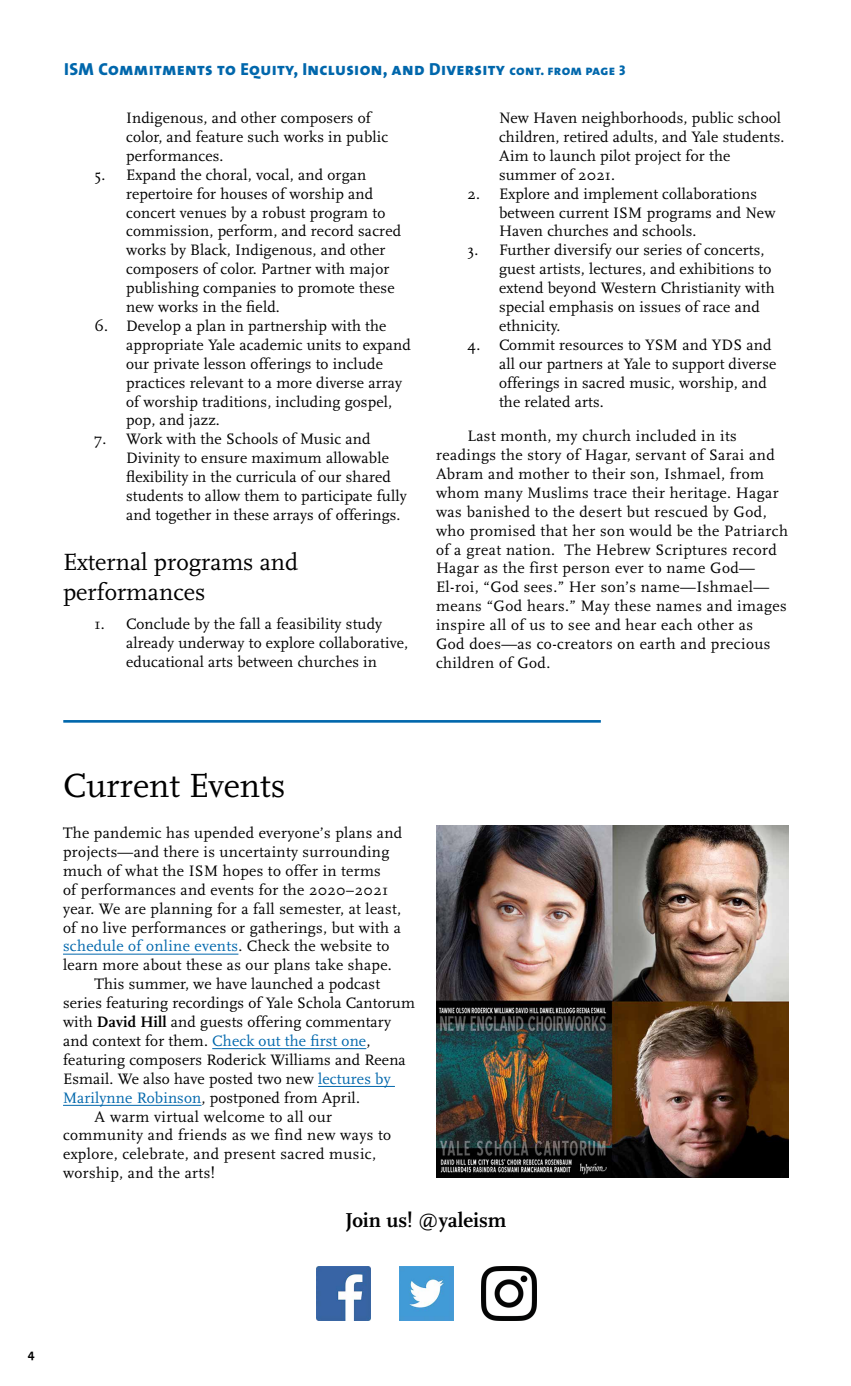
<style>
.page{position:relative;width:851px;height:1386px;background:#fff}
.page>*{position:absolute;margin:0;border:0;box-sizing:border-box;transform-origin:0 0}
.headline_20_pt{font:35px "Scala";color:#000}
.headline_16_pt{font:24.5px/29.4px "Scala";color:#000}
.t1{font:700 21px "Scala";color:#000}
.subhead_small_caps{font:17.5px "The Sans Extra Bold Caps";letter-spacing:.02em;color:#0067ac}
.body_copy{font:15.75px/18.9px "Scala";letter-spacing:.01em;color:#000}
.body_copy-2{font:15.75px/18.9px "Scala";letter-spacing:.03em;color:#000}
.body_copy_first_para{font:15.75px/18.9px "Scala";letter-spacing:.02em;color:#000}
.t2{font:700 12.25px "The Sans";color:#000}
.s1{font-size:14px}
.s2{color:#0067ac}
.s3{font-weight:700}
</style>
<div class="page">
<hr style="left:63px;top:720px;width:537px;height:3px;background:#0067ac">
<hr style="left:63px;top:954px;width:175px;height:1px;background:#0067ac">
<hr style="left:212px;top:1048px;width:154px;height:1px;background:#0067ac">
<hr style="left:318px;top:1086px;width:77px;height:1px;background:#0067ac">
<hr style="left:63px;top:1105px;width:138px;height:1px;background:#0067ac">
<img style="left:436px;top:825px;width:352px;height:352px">
<img style="left:316px;top:1266px;width:55px;height:54px">
<img style="left:399px;top:1266px;width:54px;height:54px">
<img style="left:482px;top:1266px;width:54px;height:54px">
<p class="subhead_small_caps" style="left:64px;top:55px;width:562px">ISM Commitments to Equity, Inclusion, and Diversity <span class="s1">cont. from page 3</span></p>
<p class="body_copy" style="left:126px;top:109px;width:263px">Indigenous, and other composers of color, and feature such works in public performances.</p>
<p class="body_copy" style="left:126px;top:165px;width:276px;text-indent:-32px">5. Expand the choral, vocal, and organ repertoire for houses of worship and concert venues by a robust program to commission, perform, and record sacred works by Black, Indigenous, and other composers of color. Partner with major publishing companies to promote these new works in the field.</p>
<p class="body_copy" style="left:126px;top:317px;width:286px;text-indent:-32px">6. Develop a plan in partnership with the appropriate Yale academic units to expand our private lesson offerings to include practices relevant to a more diverse array of worship traditions, including gospel, pop, and jazz.</p>
<p class="body_copy" style="left:126px;top:430px;width:282px;text-indent:-32px">7. Work with the Schools of Music and Divinity to ensure maximum allowable flexibility in the curricula of our shared students to allow them to participate fully and together in these arrays of offerings.</p>
<p class="headline_16_pt" style="left:63px;top:548px;width:237px">External programs and performances</p>
<p class="body_copy" style="left:126px;top:615px;width:284px;text-indent:-32px">1. Conclude by the fall a feasibility study already underway to explore collaborative, educational arts between churches in</p>
<p class="body_copy" style="left:499px;top:109px;width:287px">New Haven neighborhoods, public school children, retired adults, and Yale students.<br>Aim to launch pilot project for the summer of 2021.</p>
<p class="body_copy" style="left:499px;top:184px;width:278px;text-indent:-32px">2. Explore and implement collaborations between current ISM programs and New<br>Haven churches and schools.</p>
<p class="body_copy" style="left:499px;top:241px;width:277px;text-indent:-32px">3. Further diversify our series of concerts, guest artists, lectures, and exhibitions to extend beyond Western Christianity with special emphasis on issues of race and ethnicity.</p>
<p class="body_copy" style="left:499px;top:336px;width:279px;text-indent:-32px">4. Commit resources to YSM and YDS and all our partners at Yale to support diverse offerings in sacred music, worship, and the related arts.</p>
<p class="body_copy-2" style="left:436px;top:427px;width:353px;text-indent:32px">Last month, my church included in its readings the story of Hagar, servant of Sarai and Abram and mother to their son, Ishmael, from whom many Muslims trace their heritage. Hagar was banished to the desert but rescued by God, who promised that her son would be the Patriarch of a great nation. The Hebrew Scriptures record Hagar as the first person ever to name God— El-roi, “God sees.” Her son’s name—Ishmael— means “God hears.” May these names and images inspire all of us to see and hear each other as<br>God does—as co-creators on earth and precious children of God.</p>
<p class="headline_20_pt" style="left:63px;top:767px;width:224px">Current Events</p>
<p class="body_copy_first_para" style="left:63px;top:824px;width:341px">The pandemic has upended everyone’s plans and projects—and there is uncertainty surrounding much of what the ISM hopes to offer in terms<br>of performances and events for the 2020–2021 year. We are planning for a fall semester, at least, of no live performances or gatherings, but with a <span class="s2">schedule of online events</span>. Check the website to learn more about these as our plans take shape.</p>
<p class="body_copy" style="left:63px;top:975px;width:353px;text-indent:32px">This summer, we have launched a podcast series featuring recordings of Yale Schola Cantorum with <span class="s3">David Hill</span> and guests offering commentary and context for them. <span class="s2">Check out the first one</span>, featuring composers Roderick Williams and Reena Esmail. We also have posted two new <span class="s2">lectures by Marilynne Robinson</span>, postponed from April.</p>
<p class="body_copy" style="left:63px;top:1107px;width:329px;text-indent:32px">A warm virtual welcome to all our community and friends as we find new ways to explore, celebrate, and present sacred music, worship, and the arts!</p>
<p class="t1" style="left:345px;top:1208px;width:163px">Join us! @yaleism</p>
<p class="t2" style="left:28px;top:1344px;width:8px">4</p>
</div>
